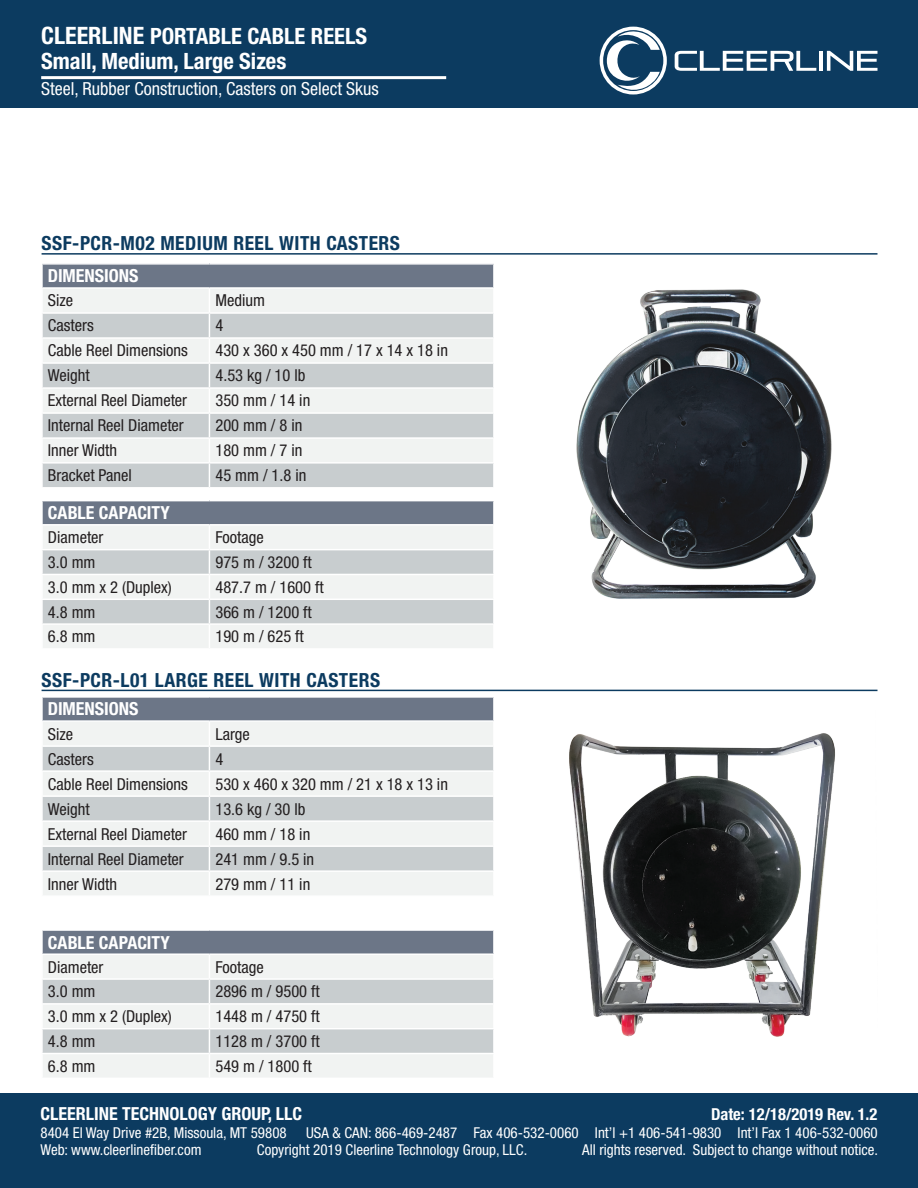
<style>
.page{position:relative;width:918px;height:1188px;background:#fff}
.page>*{position:absolute;margin:0;border:0;box-sizing:border-box;transform-origin:0 0}
.t1{font:700 condensed 22.5px/24.9px "Helvetica Neue LT Std";color:#fff}
.t2{font:700 condensed 19.5px "Helvetica Neue LT Std";letter-spacing:.025em;color:#0c3b60}
.t3{font:700 condensed 18px "Helvetica Neue LT Std";color:#fff}
.t4{font:condensed 18px "Helvetica Neue LT Std";color:#fff}
.t5{font:condensed 16.5px "Helvetica Neue LT Std";color:#231f20}
.t6{font:700 condensed 16.5px "Helvetica Neue LT Std";color:#fff}
.t7{font:condensed 15px "Helvetica Neue LT Std";color:#fff}
.s1{font-size:24px}
</style>
<div class="page">
<div style="left:0;top:1094px;width:918px;height:94px;background:#0c3b60"></div>
<div style="left:0;top:0;width:918px;height:108px;background:#0c3b60"></div>
<svg style="left:675px;top:51px;width:141px;height:20px"></svg>
<hr style="left:819px;top:51px;width:4px;height:20px;background:#fff">
<svg style="left:827px;top:51px;width:51px;height:20px"></svg>
<svg style="left:600px;top:27px;width:67px;height:67px"></svg>
<hr style="left:41px;top:76px;width:405px;height:3px;background:#fff">
<hr style="left:42px;top:253px;width:835px;height:2px;background:#0c3b60">
<hr style="left:42px;top:690px;width:835px;height:1px;background:#0c3b60">
<div style="left:42px;top:264px;width:452px;height:24px;background:#6c7687"></div>
<div style="left:43px;top:289px;width:450px;height:23px;background:#f1f3f2"></div>
<svg style="left:43px;top:314px;width:450px;height:173px;fill:#c8cdcf"></svg>
<hr style="left:41px;top:263px;width:168px;height:2px;background:#fff">
<hr style="left:41px;top:265px;width:2px;height:22px;background:#fff">
<hr style="left:209px;top:263px;width:286px;height:2px;background:#fff">
<hr style="left:493px;top:265px;width:2px;height:22px;background:#fff">
<hr style="left:41px;top:287px;width:168px;height:2px;background:#fff">
<hr style="left:209px;top:287px;width:286px;height:2px;background:#fff">
<hr style="left:41px;top:337px;width:168px;height:2px;background:#fff">
<hr style="left:209px;top:337px;width:286px;height:2px;background:#fff">
<hr style="left:41px;top:362px;width:168px;height:2px;background:#fff">
<hr style="left:209px;top:362px;width:286px;height:2px;background:#fff">
<hr style="left:41px;top:387px;width:168px;height:2px;background:#fff">
<hr style="left:209px;top:387px;width:286px;height:2px;background:#fff">
<hr style="left:41px;top:412px;width:168px;height:2px;background:#fff">
<hr style="left:209px;top:412px;width:286px;height:2px;background:#fff">
<hr style="left:41px;top:437px;width:168px;height:2px;background:#fff">
<hr style="left:209px;top:437px;width:286px;height:2px;background:#fff">
<hr style="left:41px;top:462px;width:168px;height:2px;background:#fff">
<hr style="left:209px;top:462px;width:286px;height:2px;background:#fff">
<svg style="left:209px;top:289px;width:1px;height:198px"></svg>
<div style="left:42px;top:697px;width:452px;height:24px;background:#6c7687"></div>
<div style="left:43px;top:722px;width:450px;height:173px;background:#f1f3f2"></div>
<svg style="left:43px;top:747px;width:450px;height:123px;fill:#c8cdcf"></svg>
<hr style="left:41px;top:696px;width:168px;height:2px;background:#fff">
<hr style="left:41px;top:698px;width:2px;height:22px;background:#fff">
<hr style="left:209px;top:696px;width:286px;height:2px;background:#fff">
<hr style="left:493px;top:698px;width:2px;height:22px;background:#fff">
<hr style="left:41px;top:720px;width:168px;height:2px;background:#fff">
<hr style="left:209px;top:720px;width:286px;height:2px;background:#fff">
<hr style="left:41px;top:745px;width:168px;height:2px;background:#fff">
<hr style="left:209px;top:745px;width:286px;height:2px;background:#fff">
<hr style="left:41px;top:770px;width:168px;height:2px;background:#fff">
<hr style="left:209px;top:770px;width:286px;height:2px;background:#fff">
<hr style="left:41px;top:795px;width:168px;height:2px;background:#fff">
<hr style="left:209px;top:795px;width:286px;height:2px;background:#fff">
<hr style="left:41px;top:820px;width:168px;height:2px;background:#fff">
<hr style="left:209px;top:820px;width:286px;height:2px;background:#fff">
<hr style="left:41px;top:845px;width:168px;height:2px;background:#fff">
<hr style="left:209px;top:845px;width:286px;height:2px;background:#fff">
<hr style="left:41px;top:870px;width:168px;height:2px;background:#fff">
<hr style="left:209px;top:870px;width:286px;height:2px;background:#fff">
<svg style="left:209px;top:722px;width:1px;height:173px"></svg>
<div style="left:42px;top:501px;width:452px;height:24px;background:#6c7687"></div>
<hr style="left:41px;top:501px;width:2px;height:23px;background:#fff">
<hr style="left:493px;top:501px;width:2px;height:23px;background:#fff">
<hr style="left:41px;top:524px;width:168px;height:2px;background:#fff">
<hr style="left:209px;top:524px;width:286px;height:2px;background:#fff">
<svg style="left:42px;top:526px;width:452px;height:122px"></svg>
<hr style="left:493px;top:625px;width:2px;height:23px;background:#fff">
<div style="left:42px;top:930px;width:452px;height:24px;background:#6c7687"></div>
<hr style="left:41px;top:929px;width:168px;height:2px;background:#fff">
<hr style="left:41px;top:931px;width:2px;height:22px;background:#fff">
<hr style="left:209px;top:929px;width:286px;height:2px;background:#fff">
<hr style="left:493px;top:931px;width:2px;height:22px;background:#fff">
<hr style="left:41px;top:953px;width:168px;height:2px;background:#fff">
<hr style="left:209px;top:953px;width:286px;height:2px;background:#fff">
<svg style="left:42px;top:955px;width:452px;height:122px"></svg>
<hr style="left:493px;top:1054px;width:2px;height:24px;background:#fff">
<img style="left:569px;top:733px;width:266px;height:304px">
<img style="left:576px;top:289px;width:256px;height:310px">
<h1 class="t1" style="left:41px;top:23px;width:327px"><span class="s1">CLEERLINE</span> PORTABLE CABLE REELS<br>Small, Medium, Large Sizes</h1>
<p class="t4" style="left:41px;top:78px;width:339px">Steel, Rubber Construction, Casters on Select Skus</p>
<p class="t2" style="left:42px;top:231px;width:360px">SSF-PCR-M02 MEDIUM REEL WITH CASTERS</p>
<p class="t3" style="left:48px;top:265px;width:92px">DIMENSIONS</p>
<p class="t5" style="left:48px;top:291px;width:27px">Size</p>
<p class="t5" style="left:215px;top:291px;width:51px">Medium</p>
<p class="t5" style="left:48px;top:316px;width:47px">Casters</p>
<p class="t5" style="left:215px;top:316px;width:9px">4</p>
<p class="t5" style="left:48px;top:341px;width:141px">Cable Reel Dimensions</p>
<p class="t5" style="left:215px;top:341px;width:234px">430 x 360 x 450 mm / 17 x 14 x 18 in</p>
<p class="t5" style="left:48px;top:366px;width:43px">Weight</p>
<p class="t5" style="left:215px;top:366px;width:91px">4.53 kg / 10 lb</p>
<p class="t5" style="left:48px;top:391px;width:141px">External Reel Diameter</p>
<p class="t5" style="left:215px;top:391px;width:96px">350 mm / 14 in</p>
<p class="t5" style="left:48px;top:416px;width:137px">Internal Reel Diameter</p>
<p class="t5" style="left:215px;top:416px;width:88px">200 mm / 8 in</p>
<p class="t5" style="left:48px;top:441px;width:71px">Inner Width</p>
<p class="t5" style="left:215px;top:441px;width:88px">180 mm / 7 in</p>
<p class="t5" style="left:48px;top:466px;width:85px">Bracket Panel</p>
<p class="t5" style="left:215px;top:466px;width:92px">45 mm / 1.8 in</p>
<p class="t3" style="left:48px;top:502px;width:124px">CABLE CAPACITY</p>
<p class="t5" style="left:48px;top:528px;width:57px">Diameter</p>
<p class="t5" style="left:215px;top:528px;width:50px">Footage</p>
<p class="t5" style="left:48px;top:553px;width:49px">3.0 mm</p>
<p class="t5" style="left:215px;top:553px;width:98px">975 m / 3200 ft</p>
<p class="t5" style="left:48px;top:577px;width:125px">3.0 mm x 2 (Duplex)</p>
<p class="t5" style="left:215px;top:577px;width:110px">487.7 m / 1600 ft</p>
<p class="t5" style="left:48px;top:602px;width:49px">4.8 mm</p>
<p class="t5" style="left:215px;top:602px;width:98px">366 m / 1200 ft</p>
<p class="t5" style="left:48px;top:627px;width:49px">6.8 mm</p>
<p class="t5" style="left:215px;top:627px;width:90px">190 m / 625 ft</p>
<p class="t2" style="left:42px;top:668px;width:340px">SSF-PCR-L01 LARGE REEL WITH CASTERS</p>
<p class="t3" style="left:48px;top:698px;width:92px">DIMENSIONS</p>
<p class="t5" style="left:48px;top:724px;width:27px">Size</p>
<p class="t5" style="left:215px;top:724px;width:36px">Large</p>
<p class="t5" style="left:48px;top:749px;width:47px">Casters</p>
<p class="t5" style="left:215px;top:749px;width:9px">4</p>
<p class="t5" style="left:48px;top:774px;width:141px">Cable Reel Dimensions</p>
<p class="t5" style="left:215px;top:774px;width:234px">530 x 460 x 320 mm / 21 x 18 x 13 in</p>
<p class="t5" style="left:48px;top:799px;width:43px">Weight</p>
<p class="t5" style="left:215px;top:799px;width:91px">13.6 kg / 30 lb</p>
<p class="t5" style="left:48px;top:824px;width:141px">External Reel Diameter</p>
<p class="t5" style="left:215px;top:824px;width:96px">460 mm / 18 in</p>
<p class="t5" style="left:48px;top:849px;width:137px">Internal Reel Diameter</p>
<p class="t5" style="left:215px;top:849px;width:100px">241 mm / 9.5 in</p>
<p class="t5" style="left:48px;top:874px;width:71px">Inner Width</p>
<p class="t5" style="left:215px;top:874px;width:96px">279 mm / 11 in</p>
<p class="t3" style="left:48px;top:931px;width:124px">CABLE CAPACITY</p>
<p class="t5" style="left:48px;top:957px;width:57px">Diameter</p>
<p class="t5" style="left:215px;top:957px;width:50px">Footage</p>
<p class="t5" style="left:48px;top:982px;width:49px">3.0 mm</p>
<p class="t5" style="left:215px;top:982px;width:106px">2896 m / 9500 ft</p>
<p class="t5" style="left:48px;top:1007px;width:125px">3.0 mm x 2 (Duplex)</p>
<p class="t5" style="left:215px;top:1007px;width:106px">1448 m / 4750 ft</p>
<p class="t5" style="left:48px;top:1032px;width:49px">4.8 mm</p>
<p class="t5" style="left:215px;top:1032px;width:106px">1128 m / 3700 ft</p>
<p class="t5" style="left:48px;top:1056px;width:49px">6.8 mm</p>
<p class="t5" style="left:215px;top:1056px;width:98px">549 m / 1800 ft</p>
<p class="t3" style="left:40px;top:1103px;width:263px">CLEERLINE TECHNOLOGY GROUP, LLC</p>
<p class="t6" style="left:711px;top:1104px;width:168px">Date: 12/18/2019 Rev. 1.2</p>
<p class="t7" style="left:40px;top:1124px;width:248px">8404 El Way Drive #2B, Missoula, MT 59808</p>
<p class="t7" style="left:306px;top:1124px;width:573px">USA &amp; CAN: 866-469-2487 Fax 406-532-0060 Int’l +1 406-541-9830 Int’l Fax 1 406-532-0060</p>
<p class="t7" style="left:40px;top:1141px;width:163px">Web: www.cleerlinefiber.com</p>
<p class="t7" style="left:257px;top:1141px;width:272px">Copyright 2019 Cleerline Technology Group, LLC.</p>
<p class="t7" style="left:582px;top:1141px;width:297px">All rights reserved. Subject to change without notice.</p>
</div>
